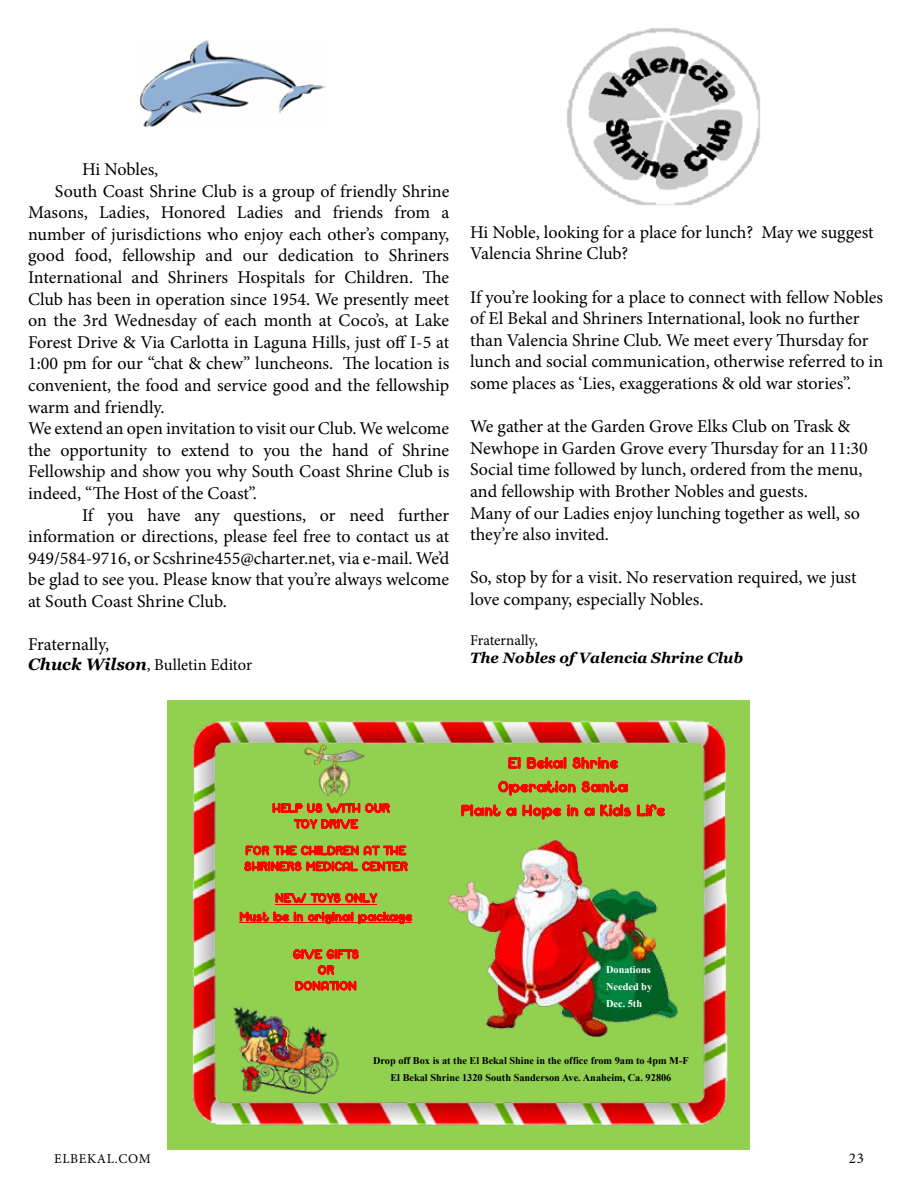
<style>
.page{position:relative;width:918px;height:1188px;background:#fff}
.page>*{position:absolute;margin:0;border:0;box-sizing:border-box;transform-origin:0 0}
.t1{font:18px/21.6px "Minion Pro";letter-spacing:-.005em;color:#000}
.t2{font:16.5px "Minion Pro";color:#000}
.t3{font:16.2px/23.7px "Candy Cane Unregistered";color:#f00;text-align:center}
.t4{font:italic 700 15px "Georgia";color:#000}
.t5{font:15px "Minion Pro";color:#000}
.t6{font:13.5px "Minion Pro";letter-spacing:.05em;color:#000}
.t7{font:13.2px/15.8px "Candy Cane Unregistered";color:#f00}
.t8{font:700 10.35px/17.2px "Times New Roman";color:#000;text-align:center}
.t9{font:700 10.35px/17.2px "Times New Roman";color:#fff}
.s1{font-family:"Georgia";font-weight:700;font-style:italic}
</style>
<div class="page">
<img style="left:567px;top:28px;width:193px;height:178px">
<img style="left:139px;top:40px;width:187px;height:87px">
<img style="left:168px;top:700px;width:582px;height:450px">
<img style="left:303px;top:740px;width:63px;height:63px">
<hr style="left:275px;top:904px;width:102px;height:1px;background:#f00">
<hr style="left:239px;top:923px;width:173px;height:1px;background:#f00">
<img style="left:420px;top:826px;width:286px;height:223px">
<img style="left:230px;top:999px;width:113px;height:96px">
<p class="t1" style="left:82px;top:159px;width:78px">Hi Nobles,</p>
<p class="t1" style="left:55px;top:180px;width:396px">South Coast Shrine Club is a group of friendly Shrine</p>
<p class="t1" style="left:28px;top:202px;width:423px">Masons, Ladies, Honored Ladies and friends from a</p>
<p class="t1" style="left:28px;top:223px;width:423px">number of jurisdictions who enjoy each other’s company,</p>
<p class="t1" style="left:28px;top:245px;width:423px">good food, fellowship and our dedication to Shriners</p>
<p class="t1" style="left:28px;top:267px;width:423px">International and Shriners Hospitals for Children. The</p>
<p class="t1" style="left:28px;top:288px;width:423px">Club has been in operation since 1954. We presently meet</p>
<p class="t1" style="left:28px;top:310px;width:423px">on the 3rd Wednesday of each month at Coco’s, at Lake</p>
<p class="t1" style="left:28px;top:331px;width:423px">Forest Drive &amp; Via Carlotta in Laguna Hills, just off I-5 at</p>
<p class="t1" style="left:28px;top:353px;width:423px">1:00 pm for our “chat &amp; chew” luncheons. The location is</p>
<p class="t1" style="left:28px;top:375px;width:423px">convenient, the food and service good and the fellowship</p>
<p class="t1" style="left:28px;top:396px;width:138px">warm and friendly.</p>
<p class="t1" style="left:28px;top:418px;width:423px">We extend an open invitation to visit our Club. We welcome</p>
<p class="t1" style="left:28px;top:439px;width:423px">the opportunity to extend to you the hand of Shrine</p>
<p class="t1" style="left:28px;top:461px;width:423px">Fellowship and show you why South Coast Shrine Club is</p>
<p class="t1" style="left:28px;top:483px;width:230px">indeed, “The Host of the Coast”.</p>
<p class="t1" style="left:82px;top:504px;width:369px">If you have any questions, or need further</p>
<p class="t1" style="left:28px;top:526px;width:423px">information or directions, please feel free to contact us at</p>
<p class="t1" style="left:28px;top:547px;width:423px">949/584-9716, or Scshrine455@charter.net, via e-mail. We’d</p>
<p class="t1" style="left:28px;top:569px;width:423px">be glad to see you. Please know that you’re always welcome</p>
<p class="t1" style="left:28px;top:591px;width:200px">at South Coast Shrine Club.</p>
<p class="t1" style="left:28px;top:634px;width:83px">Fraternally,</p>
<p class="t2" style="left:28px;top:654px;width:226px"><span class="s1">Chuck Wilson</span>, Bulletin Editor</p>
<p class="t1" style="left:470px;top:221px;width:405px">Hi Noble, looking for a place for lunch? May we suggest<br>Valencia Shrine Club?</p>
<p class="t1" style="left:470px;top:286px;width:415px">If you’re looking for a place to connect with fellow Nobles of El Bekal and Shriners International, look no further than Valencia Shrine Club. We meet every Thursday for lunch and social communication, otherwise referred to in some places as ‘Lies, exaggerations &amp; old war stories”.</p>
<p class="t1" style="left:470px;top:416px;width:399px">We gather at the Garden Grove Elks Club on Trask &amp; Newhope in Garden Grove every Thursday for an 11:30<br>Social time followed by lunch, ordered from the menu, and fellowship with Brother Nobles and guests.<br>Many of our Ladies enjoy lunching together as well, so they’re also invited.</p>
<p class="t1" style="left:470px;top:567px;width:388px">So, stop by for a visit. No reservation required, we just love company, especially Nobles.</p>
<p class="t5" style="left:470px;top:630px;width:69px">Fraternally,</p>
<p class="t4" style="left:470px;top:646px;width:275px">The Nobles of Valencia Shrine Club</p>
<p class="t7" style="left:294px;top:801px;width:98px;text-indent:-22px">HELP US WITH OUR<br>TOY DRIVE</p>
<p class="t7" style="left:244px;top:843px;width:165px">FOR THE CHILDREN AT THE<br>SHRINERS MEDICAL CENTER</p>
<p class="t7" style="left:239px;top:889px;width:174px;line-height:18.8px;text-align:center">NEW TOYS ONLY<br>Must be in original package</p>
<p class="t7" style="left:293px;top:947px;width:68px;text-align:center">GIVE GIFTS<br>OR<br>DONATION</p>
<p class="t3" style="left:461px;top:752px;width:205px">El Bekal Shrine<br>Operation Santa<br>Plant a Hope in a Kids Life</p>
<p class="t9" style="left:606px;top:960px;width:48px">Donations<br>Needed by<br>Dec. 5th</p>
<p class="t8" style="left:373px;top:1052px;width:317px">Drop off Box is at the El Bekal Shine in the office from 9am to 4pm M-F<br>El Bekal Shrine 1320 South Sanderson Ave. Anaheim, Ca. 92806</p>
<p class="t6" style="left:54px;top:1150px;width:98px">ELBEKAL.COM</p>
<p class="t5" style="left:849px;top:1148px;width:17px">23</p>
</div>
